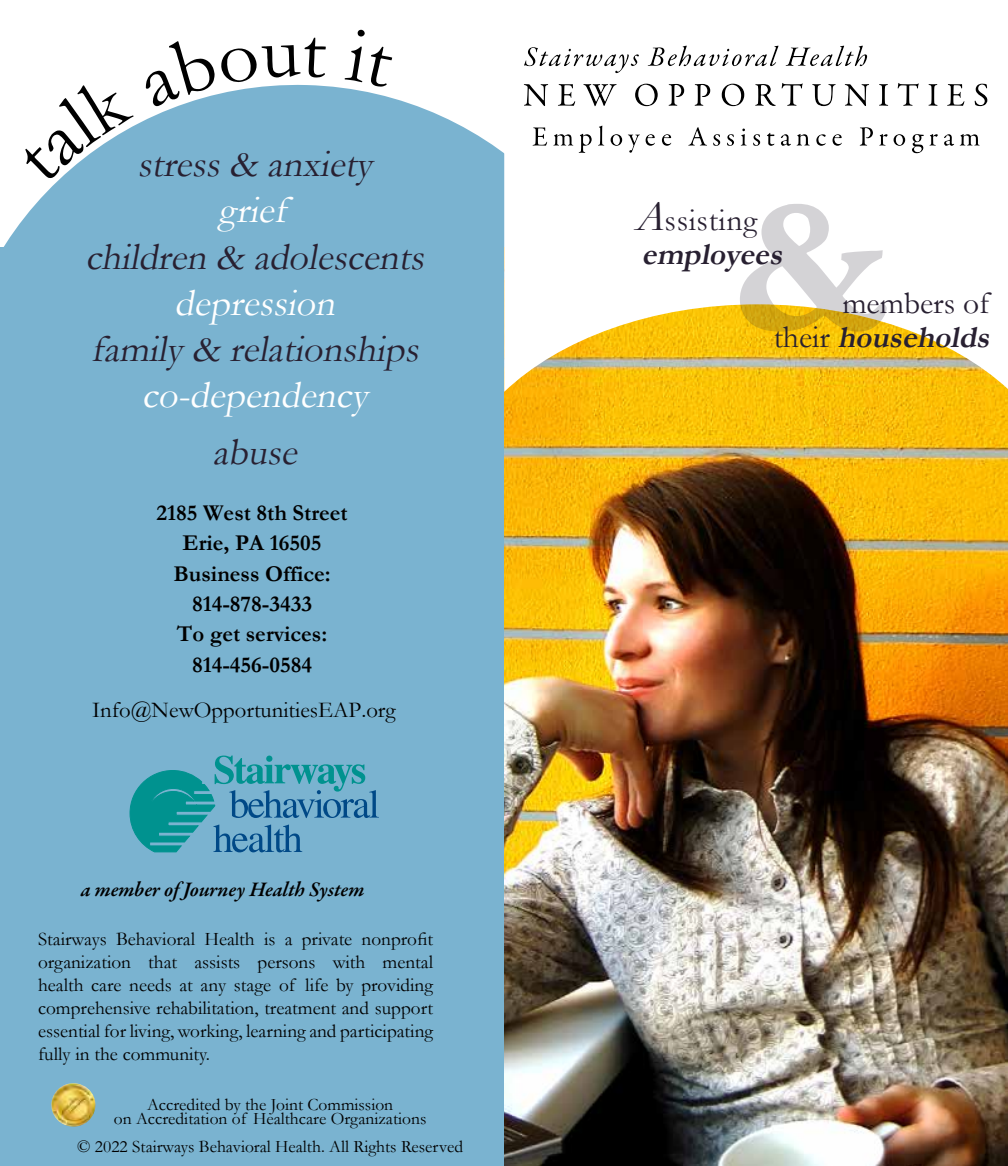
<style>
.page{position:relative;width:1008px;height:1166px;background:#fff}
.page>*{position:absolute;margin:0;border:0;box-sizing:border-box;transform-origin:0 0}
.t1{font:700 204.75px "Garamond";color:#282031}
.t2{font:italic 38.5px "Garamond";color:#282031}
.t3{font:italic 38.5px "Garamond";color:#fff}
.t4{font:31.5px/34.3px "Garamond";color:#282031;text-align:right}
.t5{font:italic 700 31.5px/33.6px "Garamond";color:#282031}
.t6{font:700 22.75px/30.3px "Garamond";color:#000;text-align:center}
.t7{font:700 22.75px/30.3px "Garamond";color:#000;text-align:center}
.t8{font:22.75px "Garamond";color:#000}
.t9{font:italic 600 21px "Garamond Premr Pro";letter-spacing:-.005em;color:#000}
.t10{font:19.25px/23.1px "Garamond";color:#000;text-align:justify}
.t11{font:17.5px/14px "Garamond";color:#000;text-align:center}
.s1{font-weight:400;font-size:43.75px}
.s2{font-weight:400;font-style:normal}
.s3{font-weight:700;font-style:italic}
</style>
<div class="page">
<div style="left:0;top:248px;width:505px;height:918px;background:#7ab3d0"></div>
<svg style="left:0;top:86px;width:504px;height:162px;background:#8abcd5"></svg>
<img style="left:504px;top:392px;width:504px;height:774px">
<svg style="left:504px;top:153px;width:504px;height:239px"></svg>
<div style="left:516px;top:38px;width:492px;height:122px;background:#000;opacity:.75"></div>
<svg style="left:129px;top:755px;width:250px;height:98px"></svg>
<img style="left:51px;top:1083px;width:45px;height:43px">
<svg style="left:19px;top:86px;width:115px;height:98px"></svg>
<svg style="left:141px;top:84px;width:186px;height:24px"></svg>
<svg style="left:345px;top:86px;width:49px;height:2px"></svg>
<h2 class="t2" style="left:137px;top:138px;width:245px">stress&amp; anxiety</h2>
<h2 class="t3" style="left:218px;top:184px;width:70px">grief</h2>
<h2 class="t2" style="left:86px;top:231px;width:348px">children &amp; adolescents</h2>
<h2 class="t3" style="left:175px;top:277px;width:171px">depression</h2>
<h2 class="t2" style="left:91px;top:323px;width:338px">family&amp; relationships</h2>
<h2 class="t3" style="left:142px;top:369px;width:236px">co-dependency</h2>
<h2 class="t2" style="left:213px;top:426px;width:95px">abuse</h2>
<p class="t6" style="left:157px;top:498px;width:193px">2185 West 8th Street<br>Erie, PA 16505</p>
<p class="t7" style="left:174px;top:558px;width:159px">Business Office:</p>
<p class="t6" style="left:192px;top:589px;width:122px">814-878-3433</p>
<p class="t7" style="left:177px;top:619px;width:152px">To get services:<br>814-456-0584</p>
<p class="t8" style="left:92px;top:695px;width:305px">Info@NewOpportunitiesEAP.org</p>
<p class="t9" style="left:81px;top:876px;width:285px">a member of Journey Health System</p>
<p class="t10" style="left:38px;top:926px;width:397px">Stairways Behavioral Health is a private nonprofit organization that assists persons with mental health care needs at any stage of life by providing comprehensive rehabilitation, treatment and support essential for living, working, learning and participating fully in the community.</p>
<p class="t11" style="left:114px;top:1096px;width:314px">Accredited by the Joint Commission<br>on Accreditation of Healthcare Organizations</p>
<p class="t11" style="left:77px;top:1138px;width:387px">© 2022 Stairways Behavioral Health. All Rights Reserved</p>
<h3 class="t5" style="left:634px;top:204px;width:157px"><span class="s1">Α</span><span class="s2">ssisting </span>employees</h3>
<h3 class="t4" style="left:774px;top:285px;width:225px">members of<br>th e i r <span class="s3">households</span></h3>
<h1 class="t1" style="left:731px;top:125px;width:166px">&amp;</h1>
</div>
